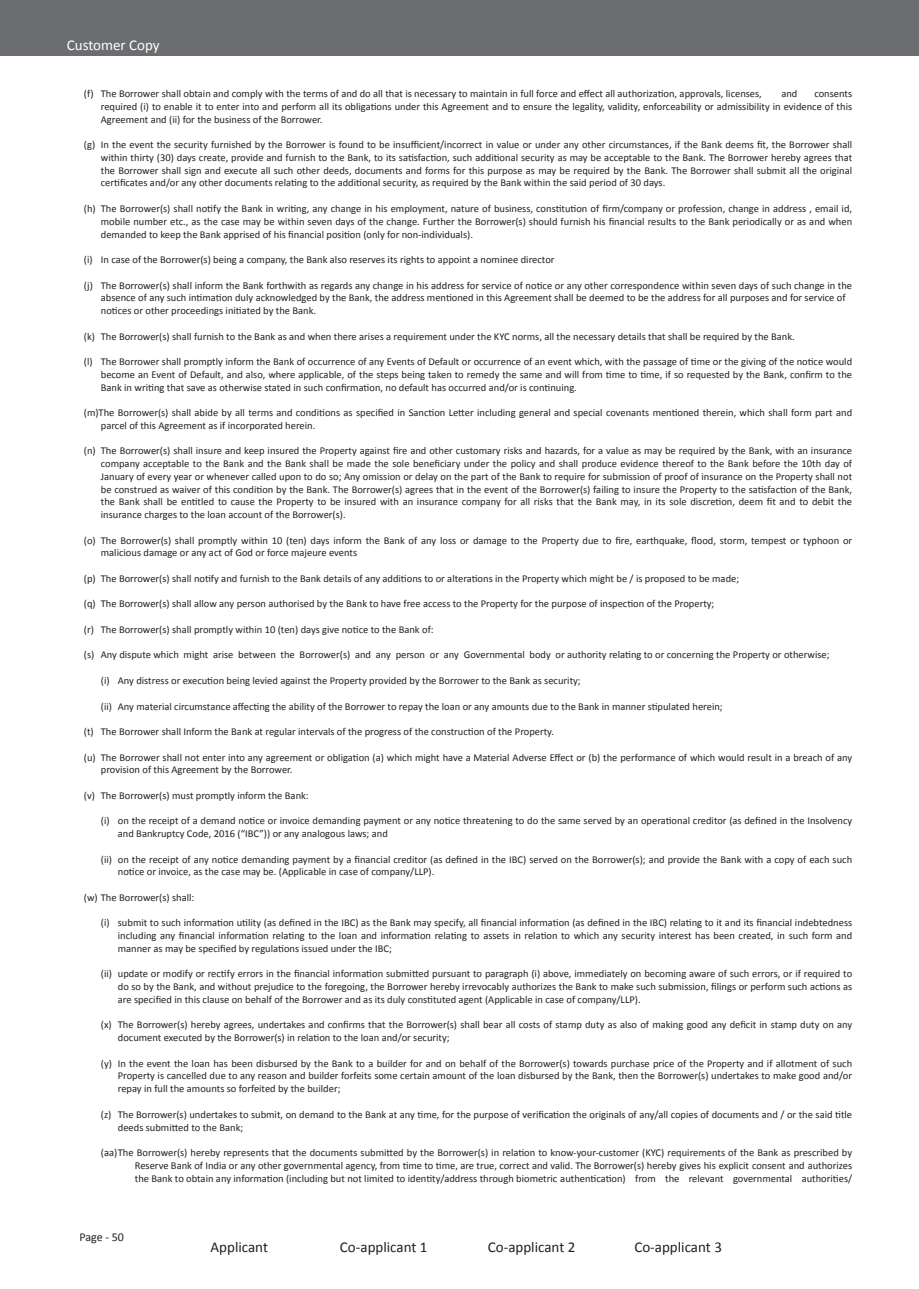
<style>
.page{position:relative;width:919px;height:1289px;background:#fff}
.page>*{position:absolute;margin:0;border:0;box-sizing:border-box;transform-origin:0 0}
.t1{font:15px "Calibri";color:#231f20}
.t2{font:15px "Calibri";color:#fff}
.t3{font:12px "Calibri";letter-spacing:-.005em;color:#231f20}
.t4{font:10.5px/12.8px "Calibri";color:#231f20;text-align:justify}
</style>
<div class="page">
<div style="left:0;top:0;width:906px;height:55px;background:#6c6d70"></div>
<div style="left:906px;top:0;width:12px;height:55px;background:#6c6d70"></div>
<h1 class="t2" style="left:67px;top:35px;width:94px">Customer Copy</h1>
<p class="t4" style="left:84px;top:87px;width:679px">(f) The Borrower shall obtain and comply with the terms of and do all that is necessary to maintain in full force and effect all authorization, approvals, licenses,</p>
<p class="t4" style="left:781px;top:87px;width:18px">and</p>
<p class="t4" style="left:101px;top:87px;width:752px;text-indent:713px">consents required (i) to enable it to enter into and perform all its obligations under this Agreement and to ensure the legality, validity, enforceability or admissibility in evidence of this Agreement and (ii) for the business of the Borrower.</p>
<p class="t4" style="left:101px;top:138px;width:752px;text-indent:-17px">(g) In the event the security furnished by the Borrower is found to be insufficient/incorrect in value or under any other circumstances, if the Bank deems fit, the Borrower shall within thirty (30) days create, provide and furnish to the Bank, to its satisfaction, such additional security as may be acceptable to the Bank. The Borrower hereby agrees that the Borrower shall sign and execute all such other deeds, documents and forms for this purpose as may be required by the Bank. The Borrower shall submit all the original certificates and/or any other documents relating to the additional security, as required by the Bank within the said period of 30 days.</p>
<p class="t4" style="left:101px;top:202px;width:752px;text-indent:-17px">(h) The Borrower(s) shall notify the Bank in writing, any change in his employment, nature of business, constitution of firm/company or profession, change in address , email id, mobile number etc., as the case may be within seven days of the change. Further the Borrower(s) should furnish his financial results to the Bank periodically or as and when demanded to keep the Bank apprised of his financial position (only for non-individuals).</p>
<p class="t4" style="left:84px;top:253px;width:472px">(i) In case of the Borrower(s) being a company, the Bank also reserves its rights to appoint a nominee director</p>
<p class="t4" style="left:101px;top:279px;width:752px;text-align:left;text-indent:-17px">(j) The Borrower(s) shall inform the Bank forthwith as regards any change in his address for service of notice or any other correspondence within seven days of such change in the absence of any such intimation duly acknowledged by the Bank, the address mentioned in this Agreement shall be deemed to be the address for all purposes and for service of notices or other proceedings initiated by the Bank.</p>
<p class="t4" style="left:84px;top:330px;width:712px">(k) The Borrower(s) shall furnish to the Bank as and when there arises a requirement under the KYC norms, all the necessary details that shall be required by the Bank.</p>
<p class="t4" style="left:101px;top:355px;width:752px;text-indent:-17px">(l) The Borrower shall promptly inform the Bank of occurrence of any Events of Default or occurrence of an event which, with the passage of time or the giving of the notice would become an Event of Default, and also, where applicable, of the steps being taken to remedy the same and will from time to time, if so requested by the Bank, confirm to the Bank in writing that save as otherwise stated in such confirmation, no default has occurred and/or is continuing.</p>
<p class="t4" style="left:101px;top:406px;width:752px;text-indent:-17px">(m)The Borrower(s) shall abide by all terms and conditions as specified in Sanction Letter including general and special covenants mentioned therein, which shall form part and parcel of this Agreement as if incorporated herein.</p>
<p class="t4" style="left:101px;top:444px;width:752px;text-indent:-17px">(n) The Borrower(s) shall insure and keep insured the Property against fire and other customary risks and hazards, for a value as may be required by the Bank, with an insurance company acceptable to the Bank and the Bank shall be made the sole beneficiary under the policy and shall produce evidence thereof to the Bank before the 10th day of January of every year or whenever called upon to do so; Any omission or delay on the part of the Bank to require for submission of proof of insurance on the Property shall not be construed as waiver of this condition by the Bank. The Borrower(s) agrees that in the event of the Borrower(s) failing to insure the Property to the satisfaction of the Bank, the Bank shall be entitled to cause the Property to be insured with an insurance company for all risks that the Bank may, in its sole discretion, deem fit and to debit the insurance charges to the loan account of the Borrower(s).</p>
<p class="t4" style="left:101px;top:534px;width:752px;text-indent:-17px">(o) The Borrower(s) shall promptly within 10 (ten) days inform the Bank of any loss or damage to the Property due to fire, earthquake, flood, storm, tempest or typhoon or malicious damage or any act of God or force majeure events</p>
<p class="t4" style="left:84px;top:572px;width:657px">(p) The Borrower(s) shall notify and furnish to the Bank details of any additions to or alterations in the Property which might be / is proposed to be made;</p>
<p class="t4" style="left:84px;top:597px;width:632px">(q) The Borrower(s) shall allow any person authorised by the Bank to have free access to the Property for the purpose of inspection of the Property;</p>
<p class="t4" style="left:84px;top:623px;width:351px">(r) The Borrower(s) shall promptly within 10 (ten) days give notice to the Bank of:</p>
<p class="t4" style="left:84px;top:648px;width:747px">(s) Any dispute which might arise between the Borrower(s) and any person or any Governmental body or authority relating to or concerning the Property or otherwise;</p>
<p class="t4" style="left:101px;top:674px;width:481px">(i) Any distress or execution being levied against the Property provided by the Borrower to the Bank as security;</p>
<p class="t4" style="left:101px;top:699px;width:623px">(ii) Any material circumstance affecting the ability of the Borrower to repay the loan or any amounts due to the Bank in manner stipulated herein;</p>
<p class="t4" style="left:84px;top:725px;width:471px">(t) The Borrower shall Inform the Bank at regular intervals of the progress of the construction of the Property.</p>
<p class="t4" style="left:101px;top:750px;width:752px;text-indent:-17px">(u) The Borrower shall not enter into any agreement or obligation (a) which might have a Material Adverse Effect or (b) the performance of which would result in a breach of any provision of this Agreement by the Borrower.</p>
<p class="t4" style="left:84px;top:789px;width:226px">(v) The Borrower(s) must promptly inform the Bank:</p>
<p class="t4" style="left:118px;top:814px;width:735px;text-indent:-17px">(i) on the receipt of a demand notice or invoice demanding payment or any notice threatening to do the same served by an operational creditor (as defined in the Insolvency and Bankruptcy Code, 2016 (“IBC”)) or any analogous laws; and</p>
<p class="t4" style="left:118px;top:852px;width:735px;text-indent:-17px">(ii) on the receipt of any notice demanding payment by a financial creditor (as defined in the IBC) served on the Borrower(s); and provide the Bank with a copy of each such notice or invoice, as the case may be. (Applicable in case of company/LLP).</p>
<p class="t4" style="left:84px;top:891px;width:112px">(w) The Borrower(s) shall:</p>
<p class="t4" style="left:118px;top:916px;width:735px;text-indent:-17px">(i) submit to such information utility (as defined in the IBC) as the Bank may specify, all financial information (as defined in the IBC) relating to it and its financial indebtedness including any financial information relating to the loan and information relating to assets in relation to which any security interest has been created, in such form and manner as may be specified by regulations issued under the IBC;</p>
<p class="t4" style="left:118px;top:967px;width:735px;text-indent:-17px">(ii) update or modify or rectify errors in the financial information submitted pursuant to paragraph (i) above, immediately on becoming aware of such errors, or if required to do so by the Bank, and without prejudice to the foregoing, the Borrower hereby irrevocably authorizes the Bank to make such submission, filings or perform such actions as are specified in this clause on behalf of the Borrower and as its duly constituted agent (Applicable in case of company/LLP).</p>
<p class="t4" style="left:118px;top:1018px;width:735px;text-indent:-17px">(x) The Borrower(s) hereby agrees, undertakes and confirms that the Borrower(s) shall bear all costs of stamp duty as also of making good any deficit in stamp duty on any document executed by the Borrower(s) in relation to the loan and/or security;</p>
<p class="t4" style="left:118px;top:1056px;width:735px;text-indent:-17px">(y) In the event the loan has been disbursed by the Bank to a builder for and on behalf of the Borrower(s) towards purchase price of the Property and if allotment of such Property is cancelled due to any reason and builder forfeits some certain amount of the loan disbursed by the Bank, then the Borrower(s) undertakes to make good and/or repay in full the amounts so forfeited by the builder;</p>
<p class="t4" style="left:118px;top:1107px;width:735px;text-indent:-17px">(z) The Borrower(s) undertakes to submit, on demand to the Bank at any time, for the purpose of verification the originals of any/all copies of documents and / or the said title deeds submitted to the Bank;</p>
<p class="t4" style="left:135px;top:1146px;width:718px;text-indent:-34px">(aa)The Borrower(s) hereby represents that the documents submitted by the Borrower(s) in relation to know-your-customer (KYC) requirements of the Bank as prescribed by Reserve Bank of India or any other governmental agency, from time to time, are true, correct and valid. The Borrower(s) hereby gives his explicit consent and authorizes the Bank to obtain any information (including but not limited to identity/address through biometric authentication) from the relevant governmental authorities/</p>
<p class="t3" style="left:80px;top:1228px;width:46px">Page - 50</p>
<h1 class="t1" style="left:210px;top:1236px;width:59px">Applicant</h1>
<h1 class="t1" style="left:340px;top:1236px;width:89px">Co-applicant 1</h1>
<h1 class="t1" style="left:488px;top:1236px;width:89px">Co-applicant 2</h1>
<h1 class="t1" style="left:634px;top:1236px;width:89px">Co-applicant 3</h1>
</div>
